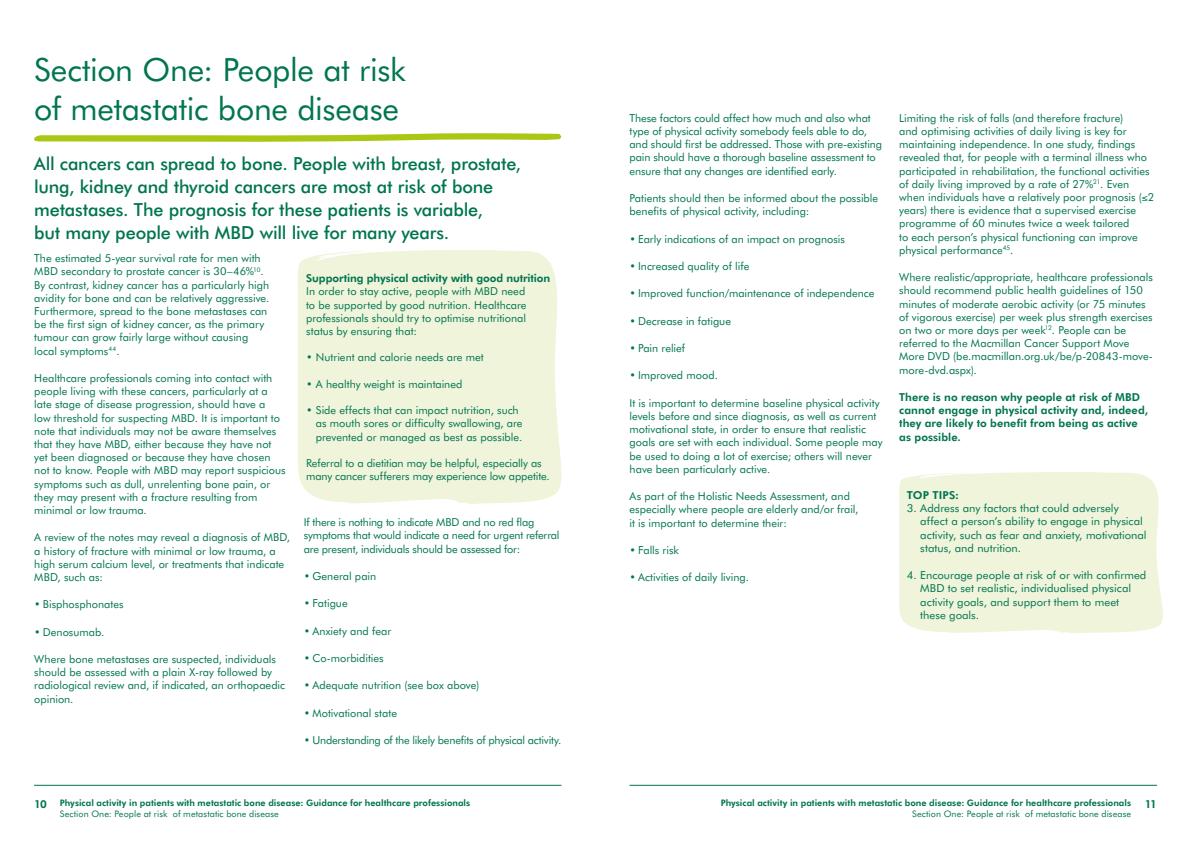
<style>
.page{position:relative;width:1191px;height:842px;background:#fff}
.page>*{position:absolute;margin:0;border:0;box-sizing:border-box;transform-origin:0 0}
.t1{font:32px/38.4px "Futura BT";letter-spacing:-.01em;color:#007550}
.t2{font:500 18px/23px "Futura BT";letter-spacing:-.01em;color:#007550}
.t3{font:11px/13.2px "Futura BT";color:#007550}
.t4{font:11px/13.2px "Futura BT";letter-spacing:-.02em;color:#007550}
.t5{font:800 11px/13.2px "Futura BT";letter-spacing:.005em;color:#007550}
.t6{font:800 9px "Futura BT";color:#007550}
.t7{font:9px "Futura BT";letter-spacing:.01em;color:#007550}
</style>
<div class="page">
<hr style="left:34px;top:785px;width:527px;height:1px;background:#007550">
<hr style="left:629px;top:785px;width:528px;height:1px;background:#007550">
<svg style="left:34px;top:133px;width:527px;height:9px"></svg>
<div style="left:298px;top:250px;width:264px;height:255px;background:#eff4da"></div>
<div style="left:899px;top:472px;width:264px;height:162px;background:#eff4da"></div>
<h1 class="t1" style="left:34px;top:50px;width:373px">Section One: People at risk of metastatic bone disease</h1>
<h2 class="t2" style="left:34px;top:152px;width:489px">All cancers can spread to bone. People with breast, prostate, lung, kidney and thyroid cancers are most at risk of bone metastases. The prognosis for these patients is variable,<br>but many people with MBD will live for many years.</h2>
<p class="t3" style="left:34px;top:252px;width:236px">The estimated 5-year survival rate for men with MBD secondary to prostate cancer is 30–46%<sup>10</sup>.<br>By contrast, kidney cancer has a particularly high avidity for bone and can be relatively aggressive.<br>Furthermore, spread to the bone metastases can be the first sign of kidney cancer, as the primary tumour can grow fairly large without causing local symptoms<sup>44</sup>.</p>
<p class="t3" style="left:34px;top:371px;width:253px">Healthcare professionals coming into contact with people living with these cancers, particularly at a late stage of disease progression, should have a<br>low threshold for suspecting MBD. It is important to note that individuals may not be aware themselves that they have MBD, either because they have not yet been diagnosed or because they have chosen not to know. People with MBD may report suspicious symptoms such as dull, unrelenting bone pain, or they may present with a fracture resulting from minimal or low trauma.</p>
<p class="t3" style="left:34px;top:531px;width:257px">A review of the notes may reveal a diagnosis of MBD, a history of fracture with minimal or low trauma, a high serum calcium level, or treatments that indicate MBD, such as:</p>
<p class="t3" style="left:34px;top:598px;width:91px">• Bisphosphonates</p>
<p class="t3" style="left:34px;top:625px;width:72px">• Denosumab.</p>
<p class="t3" style="left:34px;top:652px;width:252px">Where bone metastases are suspected, individuals should be assessed with a plain X-ray followed by radiological review and, if indicated, an orthopaedic opinion.</p>
<p class="t5" style="left:306px;top:272px;width:246px">Supporting physical activity with good nutrition</p>
<p class="t3" style="left:306px;top:285px;width:222px;text-align:justify">In order to stay active, people with MBD need to be supported by good nutrition. Healthcare professionals should try to optimise nutritional status by ensuring that:</p>
<p class="t3" style="left:306px;top:351px;width:179px">• Nutrient and calorie needs are met</p>
<p class="t3" style="left:306px;top:377px;width:158px">• A healthy weight is maintained</p>
<p class="t3" style="left:316px;top:404px;width:208px;text-indent:-10px">• Side effects that can impact nutrition, such as mouth sores or difficulty swallowing, are prevented or managed as best as possible.</p>
<p class="t3" style="left:306px;top:456px;width:245px">Referral to a dietitian may be helpful, especially as many cancer sufferers may experience low appetite.</p>
<p class="t4" style="left:304px;top:516px;width:257px">If there is nothing to indicate MBD and no red flag symptoms that would indicate a need for urgent referral are present, individuals should be assessed for:</p>
<p class="t3" style="left:304px;top:569px;width:74px">• General pain</p>
<p class="t3" style="left:304px;top:597px;width:45px">• Fatigue</p>
<p class="t3" style="left:304px;top:624px;width:89px">• Anxiety and fear</p>
<p class="t3" style="left:304px;top:651px;width:81px">• Co-morbidities</p>
<p class="t3" style="left:304px;top:679px;width:177px">• Adequate nutrition (see box above)</p>
<p class="t3" style="left:304px;top:706px;width:95px">• Motivational state</p>
<p class="t4" style="left:304px;top:734px;width:259px">• Understanding of the likely benefits of physical activity.</p>
<p class="t3" style="left:629px;top:111px;width:254px">These factors could affect how much and also what type of physical activity somebody feels able to do, and should first be addressed. Those with pre-existing pain should have a thorough baseline assessment to ensure that any changes are identified early.</p>
<p class="t3" style="left:629px;top:191px;width:250px">Patients should then be informed about the possible benefits of physical activity, including:</p>
<p class="t3" style="left:629px;top:232px;width:217px">• Early indications of an impact on prognosis</p>
<p class="t3" style="left:629px;top:259px;width:121px">• Increased quality of life</p>
<p class="t3" style="left:629px;top:287px;width:246px">• Improved function/maintenance of independence</p>
<p class="t3" style="left:629px;top:314px;width:103px">• Decrease in fatigue</p>
<p class="t3" style="left:629px;top:341px;width:57px">• Pain relief</p>
<p class="t3" style="left:629px;top:369px;width:90px">• Improved mood.</p>
<p class="t3" style="left:629px;top:396px;width:255px">It is important to determine baseline physical activity levels before and since diagnosis, as well as current motivational state, in order to ensure that realistic goals are set with each individual. Some people may be used to doing a lot of exercise; others will never have been particularly active.</p>
<p class="t3" style="left:629px;top:490px;width:230px">As part of the Holistic Needs Assessment, and especially where people are elderly and/or frail, it is important to determine their:</p>
<p class="t3" style="left:629px;top:543px;width:51px">• Falls risk</p>
<p class="t3" style="left:629px;top:571px;width:121px">• Activities of daily living.</p>
<p class="t3" style="left:899px;top:111px;width:257px">Limiting the risk of falls (and therefore fracture)<br>and optimising activities of daily living is key for maintaining independence. In one study, findings revealed that, for people with a terminal illness who participated in rehabilitation, the functional activities of daily living improved by a rate of 27%<sup>21</sup>. Even when individuals have a relatively poor prognosis (≤2 years) there is evidence that a supervised exercise programme of 60 minutes twice a week tailored<br>to each person’s physical functioning can improve physical performance<sup>45</sup>.</p>
<p class="t3" style="left:899px;top:271px;width:255px">Where realistic/appropriate, healthcare professionals should recommend public health guidelines of 150 minutes of moderate aerobic activity (or 75 minutes of vigorous exercise) per week plus strength exercises on two or more days per week<sup>12</sup>. People can be referred to the Macmillan Cancer Support Move More DVD (be.macmillan.org.uk/be/p-20843-move&shy;more-dvd.aspx).</p>
<p class="t5" style="left:899px;top:390px;width:250px">There is no reason why people at risk of MBD cannot engage in physical activity and, indeed, they are likely to benefit from being as active as possible.</p>
<p class="t5" style="left:907px;top:488px;width:54px">TOP TIPS:</p>
<p class="t3" style="left:920px;top:502px;width:228px;text-indent:-13px">3. Address any factors that could adversely affect a person’s ability to engage in physical activity, such as fear and anxiety, motivational status, and nutrition.</p>
<p class="t3" style="left:920px;top:569px;width:228px;text-indent:-13px">4. Encourage people at risk of or with confirmed MBD to set realistic, individualised physical activity goals, and support them to meet these goals.</p>
<p class="t6" style="left:60px;top:797px;width:412px">Physical activity in patients with metastatic bone disease: Guidance for healthcare professionals</p>
<p class="t7" style="left:60px;top:808px;width:220px">Section One: People at risk of metastatic bone disease</p>
<p class="t6" style="left:720px;top:797px;width:412px">Physical activity in patients with metastatic bone disease: Guidance for healthcare professionals</p>
<p class="t7" style="left:912px;top:808px;width:220px">Section One: People at risk of metastatic bone disease</p>
<p class="t5" style="left:34px;top:797px;width:14px">10</p>
<p class="t5" style="left:1144px;top:797px;width:14px">11</p>
</div>
